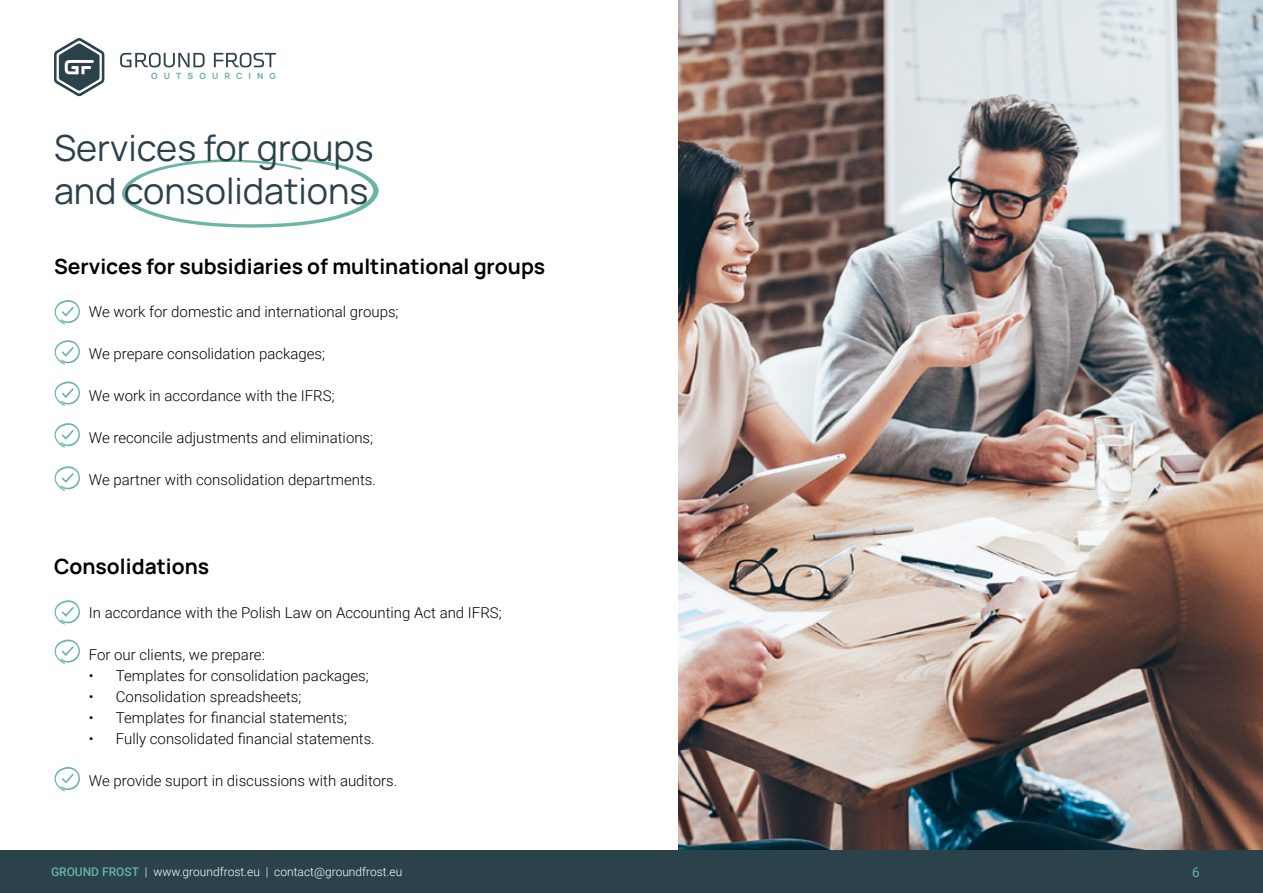
<style>
.page{position:relative;width:1263px;height:893px;background:#fff}
.page>*{position:absolute;margin:0;border:0;box-sizing:border-box;transform-origin:0 0}
.t1{font:36px/43.2px "Manrope";color:#2b424b}
.t2{font:700 21px "Manrope";color:#000}
.t3{font:300 15px "Roboto";color:#000}
.t4{font:13.5px "Roboto";color:#66b4a3}
.t5{font:300 12px "Roboto";color:#fff}
.t6{font:800 8.7px "Manrope";letter-spacing:.7em;color:#71b5a6}
.s1{font-weight:500;color:#66b4a3}
</style>
<div class="page">
<svg style="left:122px;top:158px;width:257px;height:70px"></svg>
<img style="left:679px;top:0;width:584px;height:850px">
<svg style="left:55px;top:300px;width:25px;height:24px"></svg>
<svg style="left:55px;top:340px;width:25px;height:25px"></svg>
<svg style="left:55px;top:381px;width:25px;height:25px"></svg>
<svg style="left:55px;top:423px;width:25px;height:24px"></svg>
<svg style="left:55px;top:466px;width:25px;height:25px"></svg>
<svg style="left:55px;top:600px;width:25px;height:25px"></svg>
<svg style="left:55px;top:639px;width:25px;height:25px"></svg>
<svg style="left:55px;top:767px;width:25px;height:24px"></svg>
<div style="left:0;top:850px;width:1263px;height:43px;background:#2b424b"></div>
<svg style="left:54px;top:38px;width:50px;height:58px"></svg>
<svg style="left:214px;top:53px;width:62px;height:14px"></svg>
<svg style="left:120px;top:53px;width:85px;height:14px"></svg>
<p class="t6" style="left:151px;top:68px;width:126px">OUTSOURCING</p>
<h1 class="t1" style="left:54px;top:124px;width:321px">Services for groups and consolidations</h1>
<h2 class="t2" style="left:54px;top:248px;width:493px">Services for subsidiaries of multinational groups</h2>
<p class="t3" style="left:89px;top:302px;width:311px">We work for domestic and international groups;</p>
<p class="t3" style="left:89px;top:344px;width:238px">We prepare consolidation packages;</p>
<p class="t3" style="left:89px;top:386px;width:247px">We work in accordance with the IFRS;</p>
<p class="t3" style="left:89px;top:428px;width:286px">We reconcile adjustments and eliminations;</p>
<p class="t3" style="left:89px;top:470px;width:289px">We partner with consolidation departments.</p>
<h2 class="t2" style="left:54px;top:549px;width:157px">Consolidations</h2>
<p class="t3" style="left:89px;top:602px;width:414px">In accordance with the Polish Law on Accounting Act and IFRS;</p>
<p class="t3" style="left:89px;top:644px;width:177px">For our clients, we prepare:</p>
<p class="t3" style="left:89px;top:665px;width:281px">• Templates for consolidation packages;</p>
<p class="t3" style="left:89px;top:686px;width:214px">• Consolidation spreadsheets;</p>
<p class="t3" style="left:89px;top:707px;width:260px">• Templates for financial statements;</p>
<p class="t3" style="left:89px;top:728px;width:287px">• Fully consolidated financial statements.</p>
<p class="t3" style="left:89px;top:770px;width:310px">We provide suport in discussions with auditors.</p>
<p class="t5" style="left:51px;top:863px;width:353px"><span class="s1">GROUND FROST</span> | www.groundfrost.eu | contact@groundfrost.eu</p>
<p class="t4" style="left:1192px;top:862px;width:9px">6</p>
</div>
